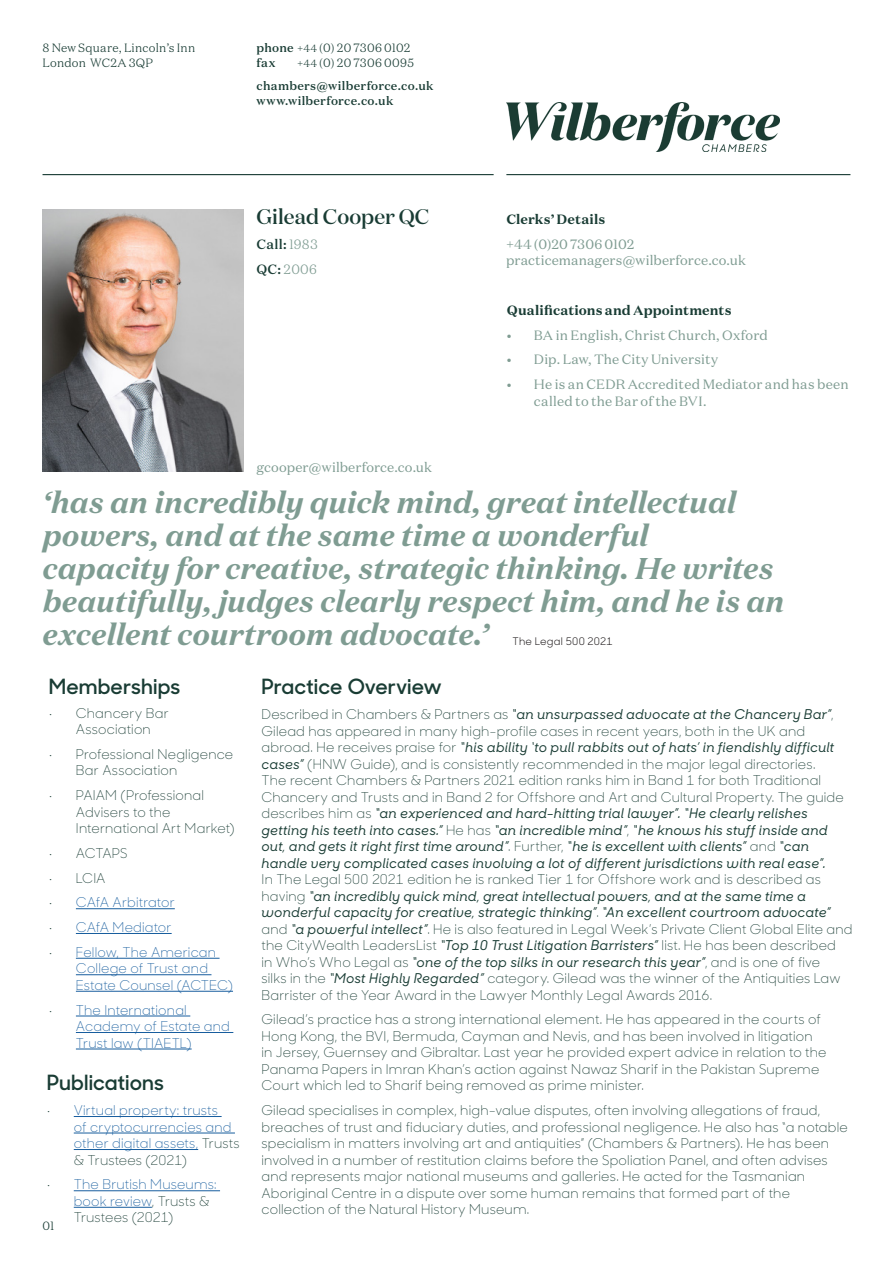
<style>
.page{position:relative;width:893px;height:1263px;background:#fff}
.page>*{position:absolute;margin:0;border:0;box-sizing:border-box;transform-origin:0 0}
.QUOTE{font:italic 700 30px/33px "Domaine Text";letter-spacing:-.01em;color:#7f9c92}
.t1{font:600 21px "Sharp Sans No 1";letter-spacing:.005em;color:#193c34}
.NAME{font:500 21px "Domaine Display";letter-spacing:.01em;color:#193c34}
.t2{font:300 13.5px/16.5px "Sharp Sans No 1";letter-spacing:.015em;color:#193c34}
.t3{font:300 13.5px/16.5px "Sharp Sans No 1";letter-spacing:.01em;color:#175d9e}
.t4{font:13.5px/16.5px "Domaine Text";letter-spacing:.01em;color:#7f9c92}
.QUALS{font:700 13.5px "Domaine Text";letter-spacing:.005em;color:#193c34}
.CLERKS{font:700 13.5px "Domaine Text";letter-spacing:.005em;color:#193c34}
.t5{font:500 13.5px "Domaine Text";color:#193c34}
.t6{font:300 13.5px "Domaine Text";color:#7f9c92}
.t7{font:500 12px/23.5px "Domaine Text";letter-spacing:.025em;color:#193c34}
.t8{font:300 12px/15px "Domaine Text";letter-spacing:.015em;color:#193c34}
.QUOTE-2{font:10.5px "Sharp Sans No 1";letter-spacing:.02em;color:#231f20}
.s1{font-weight:500}
.s2{font-size:10.5px}
.s3{font-weight:300;font-size:10.5px}
.s4{font-weight:300}
.s5{font-weight:300;color:#7f9c92}
.s6{font-weight:500;color:#193c34}
.s7{color:#193c34}
.s8{font-weight:500;font-style:italic}
</style>
<div class="page">
<img style="left:506px;top:103px;width:273px;height:49px">
<hr style="left:506px;top:174px;width:344px;height:1px;background:#193c34">
<hr style="left:43px;top:174px;width:451px;height:1px;background:#193c34">
<hr style="left:76px;top:908px;width:99px;height:1px;background:#175d9e">
<hr style="left:76px;top:933px;width:96px;height:1px;background:#175d9e">
<hr style="left:76px;top:958px;width:144px;height:1px;background:#175d9e">
<hr style="left:76px;top:974px;width:135px;height:1px;background:#175d9e">
<hr style="left:76px;top:991px;width:157px;height:1px;background:#175d9e">
<hr style="left:76px;top:1016px;width:114px;height:1px;background:#175d9e">
<hr style="left:76px;top:1032px;width:157px;height:1px;background:#175d9e">
<hr style="left:76px;top:1049px;width:116px;height:1px;background:#175d9e">
<hr style="left:74px;top:1116px;width:148px;height:1px;background:#175d9e">
<hr style="left:74px;top:1133px;width:161px;height:1px;background:#175d9e">
<hr style="left:74px;top:1149px;width:124px;height:1px;background:#175d9e">
<hr style="left:74px;top:1190px;width:146px;height:1px;background:#175d9e">
<hr style="left:74px;top:1207px;width:78px;height:1px;background:#175d9e">
<img style="left:43px;top:209px;width:201px;height:263px">
<p class="t8" style="left:43px;top:40px;width:154px">8 New Square, Lincoln’s Inn<br>London WC2A 3QP</p>
<p class="t8" style="left:257px;top:40px;width:155px"><span class="s1">phone</span> <span class="s2">+44</span> (0) 20 7306 0102 <span class="s1">fax</span></p>
<p class="t7" style="left:257px;top:51px;width:178px;text-indent:40px"><span class="s3">+44</span> <span class="s4">(0) 20 7306 0095 </span>chambers@wilberforce.co.uk</p>
<p class="t7" style="left:257px;top:89px;width:138px">www.wilberforce.co.uk</p>
<p class="NAME" style="left:256px;top:203px;width:174px">Gilead Cooper QC</p>
<p class="t5" style="left:256px;top:235px;width:63px">Call: <span class="s5">1983</span></p>
<p class="t6" style="left:256px;top:260px;width:62px"><span class="s6">QC:</span> 2006</p>
<p class="CLERKS" style="left:506px;top:210px;width:101px">Clerks’ Details</p>
<p class="t4" style="left:506px;top:236px;width:241px">+44 (0)20 7306 0102 practicemanagers@wilberforce.co.uk</p>
<p class="QUALS" style="left:507px;top:301px;width:226px">Qualifications and Appointments</p>
<p class="t4" style="left:507px;top:326px;width:262px">• BA in English, Christ Church, Oxford</p>
<p class="t4" style="left:507px;top:351px;width:213px">• Dip. Law, The City University</p>
<p class="t4" style="left:534px;top:376px;width:316px;text-indent:-27px">• He is an CEDR Accredited Mediator and has been called to the Bar of the BVI.</p>
<p class="t4" style="left:256px;top:458px;width:177px">gcooper@wilberforce.co.uk</p>
<p class="QUOTE" style="left:43px;top:485px;width:744px">‘has an incredibly quick mind, great intellectual powers, and at the same time a wonderful<br>capacity for creative, strategic thinking. He writes beautifully, judges clearly respect him, and he is an excellent courtroom advocate.’</p>
<p class="QUOTE-2" style="left:512px;top:633px;width:102px">The Legal 500 2021</p>
<p class="t1" style="left:49px;top:671px;width:133px">Memberships</p>
<p class="t2" style="left:76px;top:704px;width:94px;text-indent:-27px">• Chancery Bar<br>Association</p>
<p class="t2" style="left:76px;top:745px;width:159px;text-indent:-27px">• Professional Negligence<br>Bar Association</p>
<p class="t2" style="left:76px;top:786px;width:160px;text-indent:-27px">• PAIAM (Professional<br>Advisers to the<br>International Art Market)</p>
<p class="t2" style="left:49px;top:844px;width:80px">• ACTAPS</p>
<p class="t2" style="left:49px;top:869px;width:58px">• LCIA</p>
<p class="t3" style="left:49px;top:894px;width:127px"><span class="s7">•</span> CAfA Arbitrator</p>
<p class="t3" style="left:49px;top:918px;width:124px"><span class="s7">•</span> CAfA Mediator</p>
<p class="t3" style="left:76px;top:943px;width:159px;text-indent:-27px"><span class="s7">•</span> Fellow, The American<br>College of Trust and<br>Estate Counsel (ACTEC)</p>
<p class="t3" style="left:76px;top:1001px;width:155px;text-indent:-27px"><span class="s7">•</span> The International<br>Academy of Estate and<br>Trust law (TIAETL)</p>
<p class="t1" style="left:47px;top:1067px;width:119px">Publications</p>
<p class="t3" style="left:74px;top:1101px;width:167px;text-indent:-27px"><span class="s7">•</span> Virtual property: trusts<br>of cryptocurrencies and other digital assets, <span class="s7">Trusts &amp; Trustees (2021)</span></p>
<p class="t3" style="left:74px;top:1176px;width:144px;text-indent:-27px"><span class="s7">•</span> The Brutish Museums: book review<span class="s7">, Trusts &amp;<br>Trustees (2021)</span></p>
<p class="t8" style="left:43px;top:1218px;width:13px">01</p>
<p class="t1" style="left:261px;top:671px;width:182px">Practice Overview</p>
<p class="t2" style="left:261px;top:705px;width:592px">Described in Chambers &amp; Partners as <span class="s8">“an unsurpassed advocate at the Chancery Bar”</span>, Gilead has appeared in many high-profile cases in recent years, both in the UK and abroad. He receives praise for <span class="s8">“his ability ‘to pull rabbits out of hats’ in fiendishly difficult cases”</span> (HNW Guide), and is consistently recommended in the major legal directories.<br>The recent Chambers &amp; Partners 2021 edition ranks him in Band 1 for both Traditional Chancery and Trusts and in Band 2 for Offshore and Art and Cultural Property. The guide describes him as <span class="s8">“an experienced and hard-hitting trial lawyer”. “He clearly relishes getting his teeth into cases.”</span> He has <span class="s8">“an incredible mind”</span>, <span class="s8">“he knows his stuff inside and out, and gets it right first time around”</span>. Further, <span class="s8">“he is excellent with clients”</span> and <span class="s8">“can handle very complicated cases involving a lot of different jurisdictions with real ease”.<br></span>In The Legal 500 2021 edition he is ranked Tier 1 for Offshore work and is described as having <span class="s8">“an incredibly quick mind, great intellectual powers, and at the same time a wonderful capacity for creative, strategic thinking”</span>. <span class="s8">“An excellent courtroom advocate” </span>and <span class="s8">“a powerful intellect”</span>. He is also featured in Legal Week’s Private Client Global Elite and the CityWealth LeadersList <span class="s8">“Top 10 Trust Litigation Barristers”</span> list. He has been described<br>in Who’s Who Legal as <span class="s8">“one of the top silks in our research this year”</span>, and is one of five<br>silks in the <span class="s8">“Most Highly Regarded”</span> category. Gilead was the winner of the Antiquities Law Barrister of the Year Award in the Lawyer Monthly Legal Awards 2016.</p>
<p class="t2" style="left:261px;top:1011px;width:567px">Gilead’s practice has a strong international element. He has appeared in the courts of Hong Kong, the BVI, Bermuda, Cayman and Nevis, and has been involved in litigation in Jersey, Guernsey and Gibraltar. Last year he provided expert advice in relation to the Panama Papers in Imran Khan’s action against Nawaz Sharif in the Pakistan Supreme Court which led to Sharif being removed as prime minister.</p>
<p class="t2" style="left:261px;top:1101px;width:588px">Gilead specialises in complex, high-value disputes, often involving allegations of fraud, breaches of trust and fiduciary duties, and professional negligence. He also has “a notable specialism in matters involving art and antiquities” (Chambers &amp; Partners). He has been involved in a number of restitution claims before the Spoliation Panel, and often advises and represents major national museums and galleries. He acted for the Tasmanian Aboriginal Centre in a dispute over some human remains that formed part of the collection of the Natural History Museum.</p>
</div>
